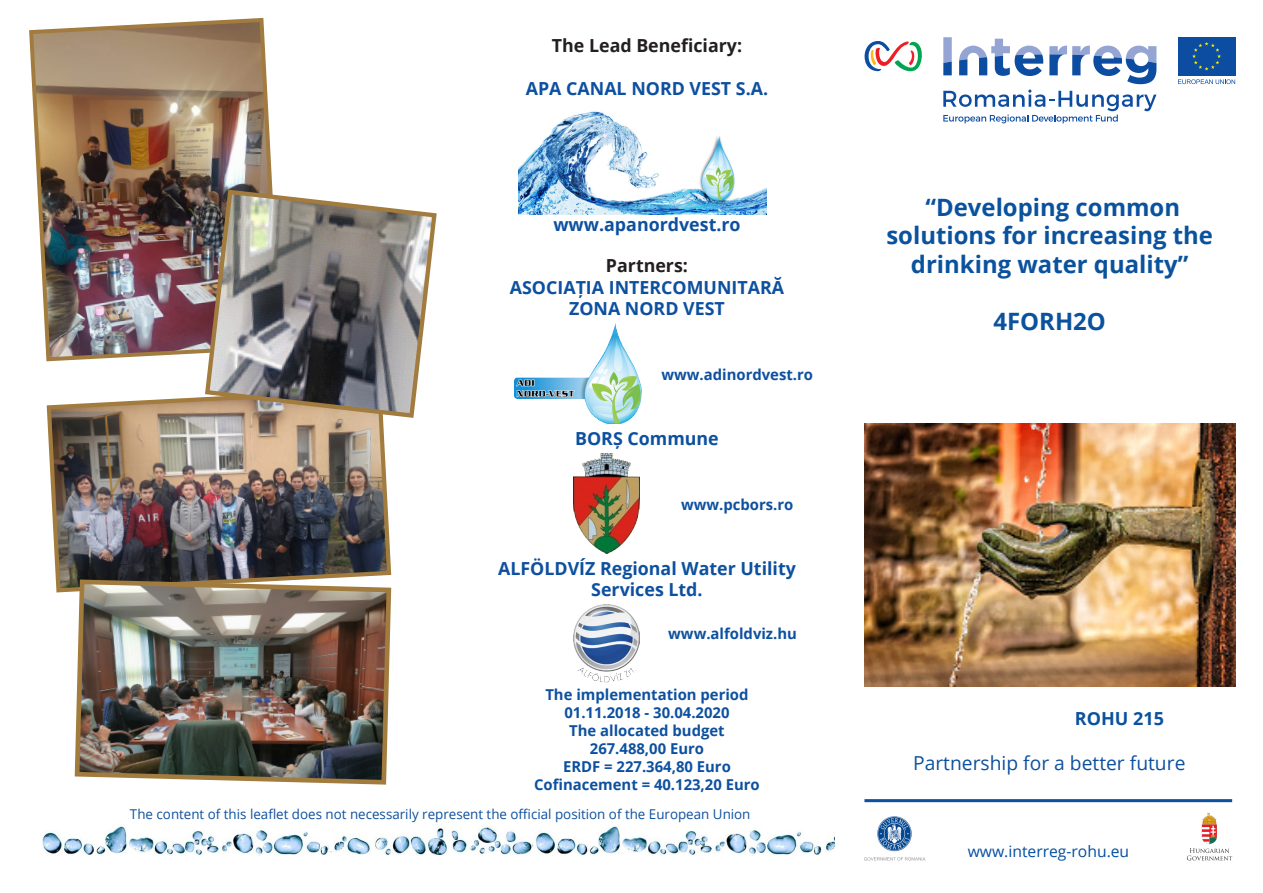
<style>
.page{position:relative;width:1263px;height:893px;background:#fff}
.page>*{position:absolute;margin:0;border:0;box-sizing:border-box;transform-origin:0 0}
.t1{font:700 23.85px/28.7px "Open Sans";color:#0a529d;text-align:center}
.t2{font:19.2px "Open Sans";color:#0d509f}
.t3{font:700 18px/21.6px "Open Sans";color:#0d509f;text-align:center}
.t4{font:700 18px "Open Sans";color:#231f20}
.t5{font:700 18px "Open Sans";color:#0a529d}
.t6{font:15.6px "Open Sans";color:#034fa3}
.t7{font:700 15px "Open Sans";color:#0d509f}
.t8{font:13.5px "Open Sans";color:#0d509f}
</style>
<div class="page">
<img style="left:877px;top:816px;width:35px;height:36px">
<img style="left:46px;top:397px;width:346px;height:196px">
<hr style="left:864px;top:799px;width:368px;height:3px;background:#0d509f">
<img style="left:43px;top:825px;width:792px;height:31px">
<img style="left:864px;top:423px;width:371px;height:264px">
<svg style="left:1187px;top:813px;width:45px;height:47px"></svg>
<svg style="left:864px;top:857px;width:61px;height:3px"></svg>
<img style="left:29px;top:18px;width:244px;height:344px">
<img style="left:203px;top:187px;width:234px;height:233px">
<img style="left:72px;top:577px;width:320px;height:208px">
<svg style="left:864px;top:41px;width:58px;height:31px"></svg>
<svg style="left:943px;top:37px;width:9px;height:38px"></svg>
<svg style="left:1049px;top:45px;width:107px;height:39px"></svg>
<svg style="left:959px;top:39px;width:84px;height:37px"></svg>
<div style="left:1178px;top:37px;width:57px;height:38px;background:#0d4da1"></div>
<svg style="left:1192px;top:42px;width:29px;height:29px"></svg>
<svg style="left:1178px;top:79px;width:57px;height:5px"></svg>
<svg style="left:943px;top:90px;width:213px;height:33px"></svg>
<img style="left:519px;top:111px;width:248px;height:103px">
<img style="left:514px;top:323px;width:127px;height:100px">
<img style="left:574px;top:454px;width:65px;height:99px">
<img style="left:574px;top:604px;width:65px;height:79px">
<p class="t4" style="left:552px;top:33px;width:192px">The Lead Beneficiary:</p>
<p class="t3" style="left:526px;top:77px;width:244px">APA CANAL NORD VEST S.A.</p>
<p class="t3" style="left:553px;top:213px;width:189px">www.apanordvest.ro</p>
<p class="t4" style="left:606px;top:253px;width:84px">Partners:</p>
<p class="t3" style="left:510px;top:276px;width:276px">ASOCIAȚIA INTERCOMUNITARĂ</p>
<p class="t3" style="left:569px;top:298px;width:157px">ZONA NORD VEST</p>
<p class="t7" style="left:661px;top:364px;width:153px">www.adinordvest.ro</p>
<p class="t3" style="left:575px;top:427px;width:145px">BORȘ Commune</p>
<p class="t7" style="left:681px;top:494px;width:114px">www.pcbors.ro</p>
<p class="t3" style="left:498px;top:557px;width:299px">ALFÖLDVÍZ Regional Water Utility<br>Services Ltd.</p>
<p class="t7" style="left:668px;top:623px;width:130px">www.alfoldviz.hu</p>
<p class="t7" style="left:545px;top:684px;width:205px">The implementation period</p>
<p class="t7" style="left:564px;top:702px;width:167px">01.11.2018 - 30.04.2020</p>
<p class="t7" style="left:569px;top:720px;width:157px">The allocated budget</p>
<p class="t7" style="left:590px;top:738px;width:116px">267.488,00 Euro</p>
<p class="t7" style="left:563px;top:756px;width:169px">ERDF = 227.364,80 Euro</p>
<p class="t7" style="left:534px;top:774px;width:227px">Cofinacement = 40.123,20 Euro</p>
<p class="t8" style="left:130px;top:805px;width:622px">The content of this leaflet does not necessarily represent the official position of the European Union</p>
<p class="t1" style="left:886px;top:192px;width:328px">“Developing common solutions for increasing the drinking water quality”</p>
<p class="t1" style="left:993px;top:307px;width:114px">4FORH2O</p>
<p class="t5" style="left:1075px;top:706px;width:91px">ROHU 215</p>
<p class="t2" style="left:913px;top:749px;width:274px">Partnership for a better future</p>
<p class="t6" style="left:968px;top:840px;width:163px">www.interreg-rohu.eu</p>
</div>
